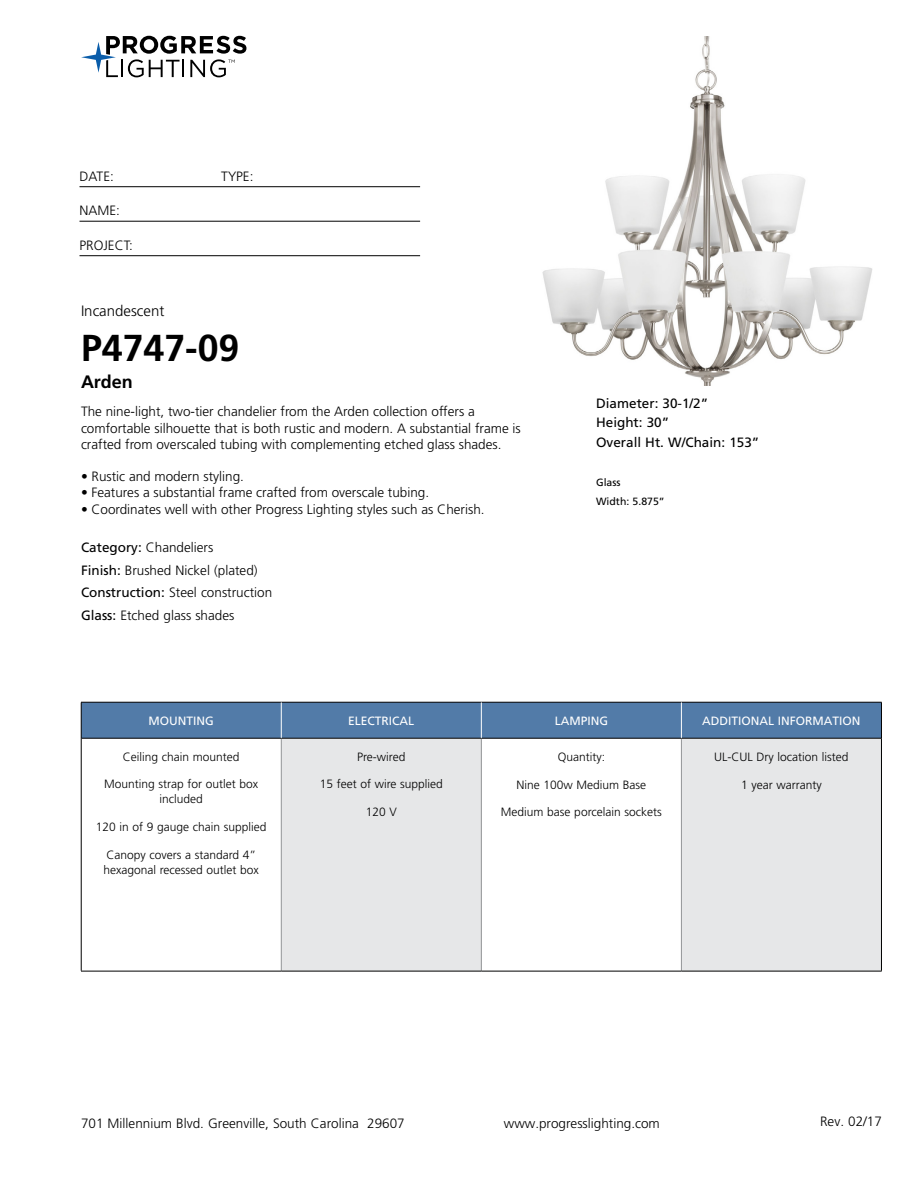
<style>
.page{position:relative;width:918px;height:1188px;background:#fff}
.page>*{position:absolute;margin:0;border:0;box-sizing:border-box;transform-origin:0 0}
.t1{font:700 37.5px "Frutiger LT Std";color:#000}
.t2{font:700 18px "Frutiger LT Std";color:#000}
.t3{font:300 15px "Frutiger LT Std";color:#000}
.t4{font:300 13.5px/22.5px "Frutiger LT Std";color:#000}
.t5{font:13.5px/19.5px "Frutiger LT Std";color:#000}
.t6{font:300 12px/15px "Frutiger LT Std";color:#000;text-align:center}
.t7{font:12px "Frutiger LT Std";color:#fff}
.t8{font:10.5px/19.5px "Frutiger LT Std";color:#000}
.s1{font-weight:400}
</style>
<div class="page">
<svg style="left:81px;top:36px;width:165px;height:41px"></svg>
<hr style="left:80px;top:186px;width:340px;height:1px;background:#000">
<hr style="left:80px;top:221px;width:340px;height:1px;background:#000">
<hr style="left:80px;top:255px;width:340px;height:1px;background:#000">
<div style="left:82px;top:703px;width:799px;height:35px;background:#527ba8"></div>
<div style="left:281px;top:738px;width:200px;height:233px;background:#e6e7e8"></div>
<div style="left:681px;top:738px;width:200px;height:233px;background:#e6e7e8"></div>
<hr style="left:281px;top:739px;width:1px;height:232px;background:#939598">
<hr style="left:481px;top:739px;width:1px;height:232px;background:#939598">
<hr style="left:681px;top:739px;width:1px;height:232px;background:#939598">
<hr style="left:81px;top:738px;width:200px;height:1px;background:#000">
<hr style="left:281px;top:738px;width:200px;height:1px;background:#000">
<hr style="left:481px;top:738px;width:200px;height:1px;background:#000">
<hr style="left:681px;top:738px;width:200px;height:1px;background:#000">
<hr style="left:81px;top:971px;width:200px;height:1px;background:#000">
<hr style="left:281px;top:971px;width:200px;height:1px;background:#000">
<hr style="left:481px;top:971px;width:200px;height:1px;background:#000">
<hr style="left:681px;top:971px;width:201px;height:1px;background:#000">
<hr style="left:81px;top:702px;width:200px;height:1px;background:#000">
<hr style="left:81px;top:702px;width:1px;height:36px;background:#000">
<hr style="left:281px;top:702px;width:200px;height:1px;background:#000">
<hr style="left:481px;top:702px;width:200px;height:1px;background:#000">
<hr style="left:681px;top:702px;width:201px;height:1px;background:#000">
<hr style="left:881px;top:702px;width:1px;height:36px;background:#000">
<hr style="left:81px;top:738px;width:1px;height:233px;background:#000">
<hr style="left:881px;top:738px;width:1px;height:233px;background:#000">
<hr style="left:281px;top:702px;width:1px;height:36px;background:#fff">
<hr style="left:681px;top:702px;width:1px;height:36px;background:#fff">
<hr style="left:481px;top:702px;width:1px;height:36px;background:#fff">
<img style="left:542px;top:36px;width:330px;height:349px">
<p class="t4" style="left:80px;top:165px;width:36px">DATE:</p>
<p class="t4" style="left:221px;top:165px;width:34px">TYPE:</p>
<p class="t4" style="left:80px;top:200px;width:42px">NAME:</p>
<p class="t4" style="left:80px;top:234px;width:55px">PROJECT:</p>
<p class="t3" style="left:81px;top:302px;width:85px">Incandescent</p>
<h1 class="t1" style="left:81px;top:326px;width:160px">P4747-09</h1>
<h2 class="t2" style="left:81px;top:371px;width:53px">Arden</h2>
<p class="t4" style="left:81px;top:404px;width:441px;line-height:16.2px">The nine-light, two-tier chandelier from the Arden collection offers a comfortable silhouette that is both rustic and modern. A substantial frame is crafted from overscaled tubing with complementing etched glass shades.</p>
<p class="t4" style="left:81px;top:465px;width:165px">• Rustic and modern styling.</p>
<p class="t4" style="left:81px;top:482px;width:350px">• Features a substantial frame crafted from overscale tubing.</p>
<p class="t4" style="left:81px;top:498px;width:405px">• Coordinates well with other Progress Lighting styles such as Cherish.</p>
<p class="t4" style="left:81px;top:537px;width:193px"><span class="s1">Category:</span> Chandeliers<br><span class="s1">Finish:</span> Brushed Nickel (plated)<br><span class="s1">Construction:</span> Steel construction<br><span class="s1">Glass:</span> Etched glass shades</p>
<p class="t5" style="left:596px;top:393px;width:165px">Diameter: 30-1/2”<br>Height: 30”<br>Overall Ht. W/Chain: 153”</p>
<p class="t8" style="left:596px;top:472px;width:70px">Glass<br>Width: 5.875”</p>
<p class="t7" style="left:149px;top:714px;width:67px">MOUNTING</p>
<p class="t7" style="left:348px;top:714px;width:68px">ELECTRICAL</p>
<p class="t7" style="left:555px;top:714px;width:55px">LAMPING</p>
<p class="t7" style="left:702px;top:714px;width:160px">ADDITIONAL INFORMATION</p>
<p class="t6" style="left:123px;top:749px;width:118px">Ceiling chain mounted</p>
<p class="t6" style="left:104px;top:777px;width:156px">Mounting strap for outlet box included</p>
<p class="t6" style="left:96px;top:820px;width:172px">120 in of 9 gauge chain supplied</p>
<p class="t6" style="left:104px;top:848px;width:157px;text-align:left">Canopy covers a standard 4” hexagonal recessed outlet box</p>
<p class="t6" style="left:357px;top:749px;width:50px">Pre-wired</p>
<p class="t6" style="left:320px;top:777px;width:125px">15 feet of wire supplied</p>
<p class="t6" style="left:366px;top:805px;width:33px">120 V</p>
<p class="t6" style="left:714px;top:749px;width:136px">UL-CUL Dry location listed</p>
<p class="t6" style="left:741px;top:777px;width:82px">1 year warranty</p>
<p class="t6" style="left:558px;top:749px;width:49px">Quantity:</p>
<p class="t6" style="left:517px;top:777px;width:131px">Nine 100w Medium Base</p>
<p class="t6" style="left:501px;top:805px;width:162px">Medium base porcelain sockets</p>
<p class="t4" style="left:81px;top:1112px;width:325px">701 Millennium Blvd. Greenville, South Carolina 29607</p>
<p class="t4" style="left:504px;top:1112px;width:158px">www.progresslighting.com</p>
<p class="t4" style="left:820px;top:1110px;width:63px">Rev. 02/17</p>
</div>
